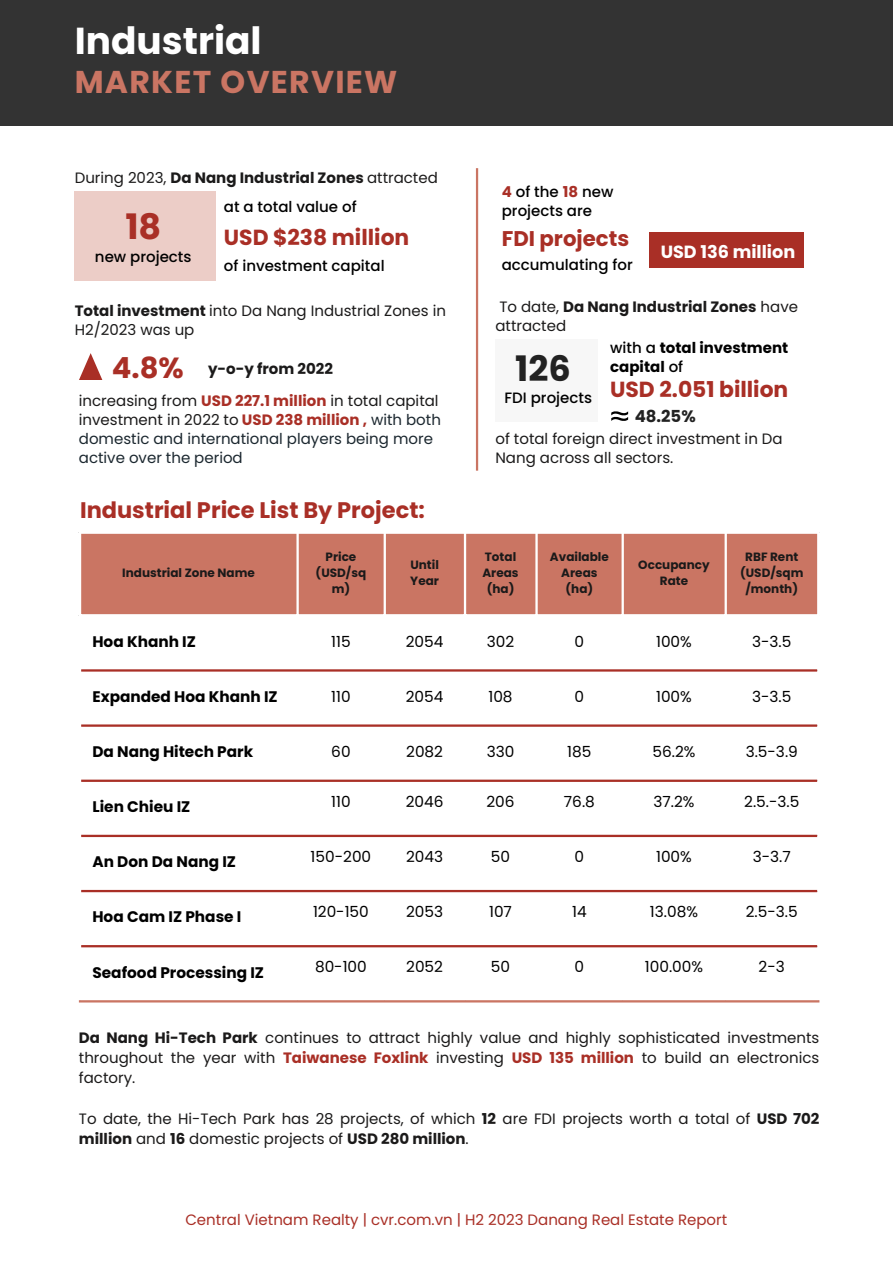
<style>
.page{position:relative;width:893px;height:1264px;background:#fff}
.page>*{position:absolute;margin:0;border:0;box-sizing:border-box;transform-origin:0 0}
.t1{font:700 37.5px "Poppins";color:#fff}
.t2{font:700 35.1px "Poppins";color:#222}
.t3{font:700 35.1px "Poppins";color:#a92f26}
.t4{font:700 31.5px "Poppins";letter-spacing:.04em;color:#ca7563}
.t5{font:700 29.1px "Poppins";color:#a92f26}
.t6{font:700 22.5px "Poppins";color:#a92f26}
.t7{font:700 21.75px "Poppins";color:#a92f26}
.t8{font:700 21.3px "Poppins";color:#a92f26}
.t9{font:700 17.55px "Poppins";color:#fff}
.t10{font:700 16.5px "Poppins";color:#222}
.t11{font:15.3px "Poppins";color:#000}
.t12{font:700 15.3px "Poppins";color:#000}
.t13{font:15px/20.2px "Poppins";color:#1b1a1a}
.t14{font:15px/19.2px "Poppins";color:#1b272f}
.t15{font:700 15px/19.2px "Poppins";color:#1b1a1a}
.t16{font:500 15px/19.2px "Poppins";color:#000}
.t17{font:15px "Poppins";color:#a92f26}
.t18{font:700 15px/19.2px "Poppins";color:#000}
.t19{font:700 12px/16px "Poppins";color:#1b1a1a;text-align:center}
.s1{font-weight:400}
.s2{font-weight:700}
.s3{color:#1b1a1a}
.s4{font-weight:700;color:#a92f26}
.s5{font-weight:500}
</style>
<div class="page">
<div style="left:0;top:0;width:892px;height:126px;background:#333"></div>
<div style="left:81px;top:534px;width:736px;height:80px;background:#ca7563"></div>
<svg style="left:81px;top:671px;width:736px;height:277px"></svg>
<hr style="left:296px;top:534px;width:3px;height:466px;background:#fff">
<hr style="left:383px;top:534px;width:3px;height:466px;background:#fff">
<hr style="left:464px;top:534px;width:2px;height:466px;background:#fff">
<hr style="left:535px;top:534px;width:2px;height:466px;background:#fff">
<hr style="left:621px;top:534px;width:2px;height:466px;background:#fff">
<hr style="left:724px;top:534px;width:2px;height:466px;background:#fff">
<hr style="left:81px;top:669px;width:736px;height:2px;background:#a92f26">
<hr style="left:81px;top:724px;width:736px;height:2px;background:#a92f26">
<hr style="left:81px;top:779px;width:736px;height:3px;background:#a92f26">
<hr style="left:81px;top:834px;width:736px;height:3px;background:#a92f26">
<hr style="left:81px;top:889px;width:736px;height:3px;background:#a92f26">
<hr style="left:81px;top:945px;width:736px;height:2px;background:#a92f26">
<hr style="left:79px;top:1000px;width:740px;height:2px;background:#ca7563">
<div style="left:75px;top:191px;width:141px;height:89px;background:#eccdc7"></div>
<hr style="left:476px;top:168px;width:2px;height:302px;background:#ca7563">
<div style="left:649px;top:232px;width:155px;height:36px;background:#a92f26"></div>
<svg style="left:79px;top:353px;width:23px;height:27px"></svg>
<div style="left:495px;top:339px;width:102px;height:82px;background:#f7f7f7"></div>
<svg style="left:611px;top:411px;width:17px;height:10px"></svg>
<p class="t1" style="left:75px;top:14px;width:188px">Industrial</p>
<p class="t4" style="left:75px;top:60px;width:324px">MARKET OVERVIEW</p>
<p class="t15" style="left:75px;top:168px;width:364px"><span class="s1">During 2023,</span> Da Nang Industrial Zones <span class="s1">attracted</span></p>
<p class="t3" style="left:125px;top:202px;width:37px">18</p>
<p class="t16" style="left:95px;top:247px;width:98px">new projects</p>
<p class="t16" style="left:224px;top:198px;width:134px">at a total value of</p>
<p class="t7" style="left:224px;top:222px;width:187px">USD $238 million</p>
<p class="t16" style="left:224px;top:256px;width:162px">of investment capital</p>
<p class="t13" style="left:75px;top:301px;width:373px;line-height:19.2px"><span class="s2">Total investment</span> into Da Nang Industrial Zones in<br>H2/2023 was up</p>
<p class="t5" style="left:112px;top:347px;width:73px">4.8%</p>
<p class="t15" style="left:208px;top:359px;width:126px">y-o-y from 2022</p>
<p class="t14" style="left:79px;top:391px;width:363px"><span class="s3">increasing from</span> <span class="s4">USD 227.1 million</span> <span class="s3">in total capital investment in 2022 to</span> <span class="s4">USD 238 million ,</span> with both domestic and international players being more active over the period</p>
<p class="t6" style="left:80px;top:494px;width:346px">Industrial Price List By Project:</p>
<p class="t16" style="left:501px;top:182px;width:113px"><span class="s4">4</span> of the <span class="s4">18</span> new projects are</p>
<p class="t8" style="left:501px;top:224px;width:129px">FDI projects</p>
<p class="t16" style="left:501px;top:255px;width:132px">accumulating for</p>
<p class="t9" style="left:660px;top:239px;width:136px">USD 136 million</p>
<p class="t15" style="left:495px;top:297px;width:304px"><span class="s1">To date,</span> Da Nang Industrial Zones <span class="s1">have attracted</span></p>
<p class="t2" style="left:515px;top:344px;width:57px">126</p>
<p class="t16" style="left:504px;top:388px;width:89px">FDI projects</p>
<p class="t18" style="left:610px;top:338px;width:180px"><span class="s5">with a</span> total investment capital <span class="s5">of</span></p>
<p class="t7" style="left:610px;top:374px;width:180px">USD 2.051 billion</p>
<p class="t10" style="left:634px;top:404px;width:63px">48.25%</p>
<p class="t13" style="left:495px;top:429px;width:289px;line-height:19.2px">of total foreign direct investment in Da<br>Nang across all sectors.</p>
<h1 class="t19" style="left:122px;top:565px;width:134px">Industrial Zone Name</h1>
<h2 class="t19" style="left:315px;top:549px;width:52px">Price (USD/sq m)</h2>
<p class="t19" style="left:410px;top:557px;width:30px;text-align:left">Until<br>Year</p>
<p class="t19" style="left:482px;top:549px;width:38px">Total<br>Areas (ha)</p>
<h6 class="t19" style="left:550px;top:549px;width:60px">Available<br>Areas (ha)</h6>
<h6 class="t19" style="left:638px;top:557px;width:73px">Occupancy<br>Rate</h6>
<h4 class="t19" style="left:740px;top:549px;width:65px">RBF Rent (USD/sqm /month)</h4>
<h6 class="t12" style="left:92px;top:630px;width:105px">Hoa Khanh IZ</h6>
<p class="t11" style="left:331px;top:630px;width:21px">115</p>
<p class="t11" style="left:406px;top:630px;width:39px">2054</p>
<h3 class="t11" style="left:487px;top:630px;width:29px">302</h3>
<h6 class="t11" style="left:574px;top:630px;width:11px">0</h6>
<p class="t11" style="left:656px;top:630px;width:37px">100%</p>
<h6 class="t11" style="left:752px;top:630px;width:41px">3-3.5</h6>
<h4 class="t12" style="left:92px;top:685px;width:187px">Expanded Hoa Khanh IZ</h4>
<h5 class="t11" style="left:331px;top:685px;width:21px">110</h5>
<h6 class="t11" style="left:406px;top:685px;width:39px">2054</h6>
<p class="t11" style="left:488px;top:685px;width:26px">108</p>
<h1 class="t11" style="left:574px;top:685px;width:11px">0</h1>
<h6 class="t11" style="left:656px;top:685px;width:37px">100%</h6>
<h6 class="t11" style="left:752px;top:685px;width:41px">3-3.5</h6>
<h4 class="t12" style="left:92px;top:741px;width:162px">Da Nang Hitech Park</h4>
<p class="t11" style="left:331px;top:741px;width:21px">60</p>
<h5 class="t11" style="left:406px;top:741px;width:38px">2082</h5>
<p class="t11" style="left:486px;top:741px;width:29px">330</p>
<h4 class="t11" style="left:567px;top:741px;width:26px">185</h4>
<p class="t11" style="left:652px;top:741px;width:44px">56.2%</p>
<p class="t11" style="left:745px;top:741px;width:54px">3.5-3.9</p>
<p class="t12" style="left:92px;top:796px;width:99px">Lien Chieu IZ</p>
<p class="t11" style="left:331px;top:790px;width:21px">110</p>
<p class="t11" style="left:406px;top:790px;width:39px">2046</p>
<p class="t11" style="left:486px;top:790px;width:30px">206</p>
<p class="t11" style="left:564px;top:790px;width:32px">76.8</p>
<p class="t11" style="left:653px;top:790px;width:42px">37.2%</p>
<p class="t11" style="left:744px;top:790px;width:57px">2.5.-3.5</p>
<p class="t12" style="left:92px;top:851px;width:145px">An Don Da Nang IZ</p>
<p class="t11" style="left:310px;top:845px;width:62px">150-200</p>
<p class="t11" style="left:406px;top:845px;width:39px">2043</p>
<p class="t11" style="left:491px;top:845px;width:21px">50</p>
<p class="t11" style="left:574px;top:845px;width:11px">0</p>
<p class="t11" style="left:656px;top:845px;width:37px">100%</p>
<p class="t11" style="left:752px;top:845px;width:40px">3-3.7</p>
<p class="t12" style="left:92px;top:906px;width:150px">Hoa Cam IZ Phase I</p>
<p class="t11" style="left:313px;top:900px;width:57px">120-150</p>
<p class="t11" style="left:406px;top:900px;width:39px">2053</p>
<p class="t11" style="left:489px;top:900px;width:24px">107</p>
<p class="t11" style="left:572px;top:900px;width:16px">14</p>
<p class="t11" style="left:650px;top:900px;width:49px">13.08%</p>
<p class="t11" style="left:745px;top:900px;width:53px">2.5-3.5</p>
<p class="t12" style="left:92px;top:961px;width:173px">Seafood Processing IZ</p>
<p class="t11" style="left:315px;top:956px;width:53px">80-100</p>
<p class="t11" style="left:406px;top:956px;width:38px">2052</p>
<p class="t11" style="left:491px;top:956px;width:21px">50</p>
<p class="t11" style="left:574px;top:956px;width:11px">0</p>
<p class="t11" style="left:644px;top:956px;width:60px">100.00%</p>
<p class="t11" style="left:758px;top:956px;width:28px">2-3</p>
<p class="t13" style="left:79px;top:1027px;width:742px;text-align:justify"><span class="s2">Da Nang Hi-Tech Park</span> continues to attract highly value and highly sophisticated investments throughout the year with <span class="s4">Taiwanese Foxlink</span> investing <span class="s4">USD 135 million</span> to build an electronics factory.</p>
<p class="t13" style="left:79px;top:1108px;width:742px">To date, the Hi-Tech Park has 28 projects, of which <span class="s2">12</span> are FDI projects worth a total of <span class="s2">USD 702 million</span> and <span class="s2">16</span> domestic projects of <span class="s2">USD 280 million</span>.</p>
<p class="t17" style="left:185px;top:1208px;width:543px">Central Vietnam Realty | cvr.com.vn | H2 2023 Danang Real Estate Report</p>
</div>
